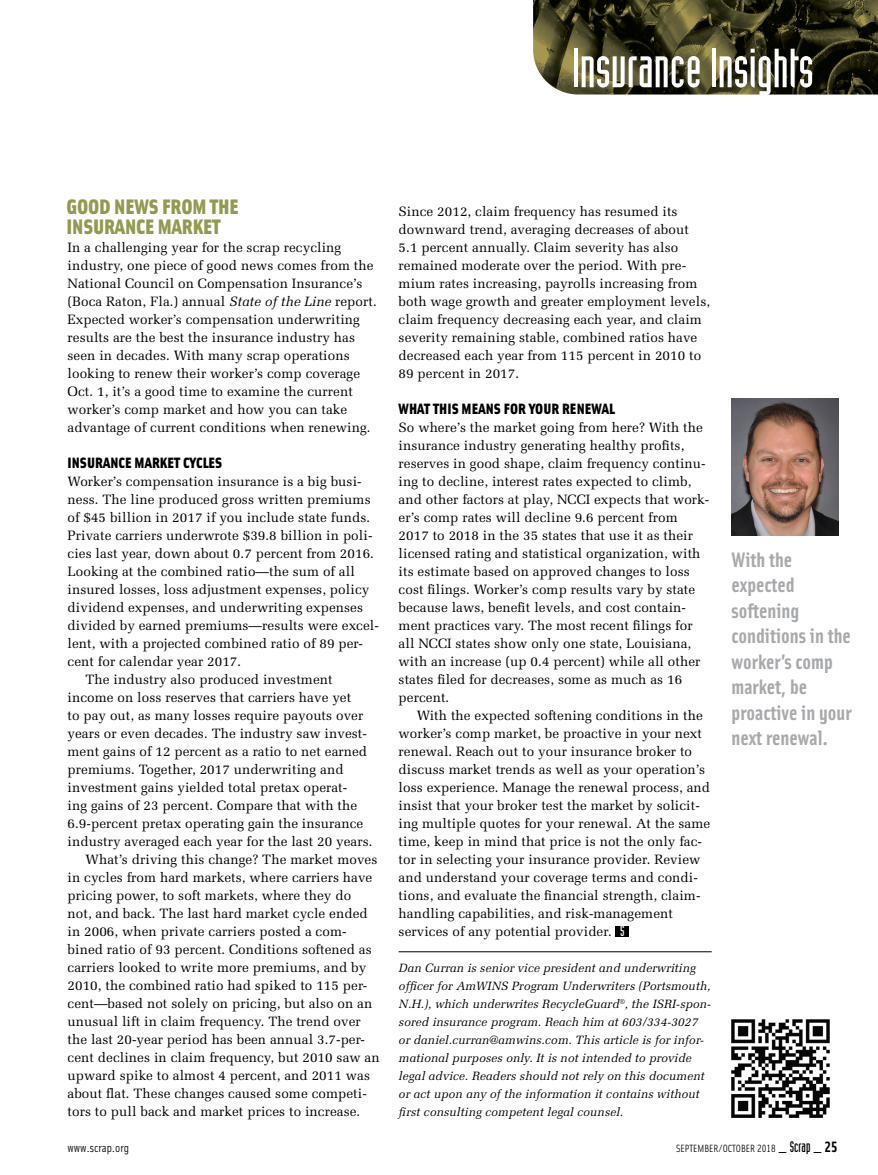
<style>
.page{position:relative;width:878px;height:1175px;background:#fff}
.page>*{position:absolute;margin:0;border:0;box-sizing:border-box;transform-origin:0 0}
.t1{font:54px "Industria Solid";color:#fff}
.t2{font:21px/25.5px "Solex Bold Lining";color:#a7a9ac}
.t3{font:21px/19.5px "Solex Black Lining";letter-spacing:-.005em;color:#939a4f}
.t4{font:15px "Solex Black Lining";letter-spacing:.005em;color:#000}
.t5{font:13.5px/18px "Melior";letter-spacing:.005em;color:#000}
.t6{font:italic 12px/18px "Melior";letter-spacing:.005em;color:#000}
.t7{font:12px "Solex Regular Lining";color:#000}
.t8{font:10.5px "Solex Regular Lining";color:#000}
.s1{font-style:italic}
.s2{font-family:"Industria Solid";font-size:15px;color:#fff}
.s3{font-size:18px}
.s4{font-family:"Industria Solid";font-size:15px}
.s5{font-family:"Solex Bold Lining";font-size:15px}
</style>
<div class="page">
<img style="left:533px;top:0;width:345px;height:94px">
<hr style="left:398px;top:951px;width:313px;height:1px;background:#000">
<div style="left:615px;top:926px;width:14px;height:10px;background:#000"></div>
<img style="left:731px;top:398px;width:108px;height:137px">
<img style="left:731px;top:1019px;width:99px;height:99px">
<h1 class="t1" style="left:571px;top:39px;width:243px">Insurance Insights</h1>
<h2 class="t3" style="left:67px;top:196px;width:174px">GOOD NEWS FROM THE<br>INSURANCE MARKET</h2>
<p class="t5" style="left:68px;top:238px;width:311px">In a challenging year for the scrap recycling industry, one piece of good news comes from the National Council on Compensation Insurance’s (Boca Raton, Fla.) annual <span class="s1">State of the Line</span> report.<br>Expected worker’s compensation underwriting results are the best the insurance industry has seen in decades. With many scrap operations looking to renew their worker’s comp coverage Oct. 1, it’s a good time to examine the current worker’s comp market and how you can take advantage of current conditions when renewing.</p>
<p class="t4" style="left:68px;top:452px;width:156px">INSURANCE MARKET CYCLES</p>
<p class="t5" style="left:68px;top:472px;width:296px">Worker’s compensation insurance is a big busi-</p>
<p class="t5" style="left:68px;top:490px;width:305px">ness. The line produced gross written premiums</p>
<p class="t5" style="left:68px;top:508px;width:304px">of $45 billion in 2017 if you include state funds.</p>
<p class="t5" style="left:68px;top:526px;width:306px">Private carriers underwrote $39.8 billion in poli-</p>
<p class="t5" style="left:68px;top:544px;width:308px">cies last year, down about 0.7 percent from 2016.</p>
<p class="t5" style="left:68px;top:562px;width:289px">Looking at the combined ratio—the sum of all</p>
<p class="t5" style="left:68px;top:580px;width:303px">insured losses, loss adjustment expenses, policy</p>
<p class="t5" style="left:68px;top:598px;width:297px">dividend expenses, and underwriting expenses</p>
<p class="t5" style="left:68px;top:616px;width:313px">divided by earned premiums—results were excel-</p>
<p class="t5" style="left:68px;top:634px;width:297px">lent, with a projected combined ratio of 89 per-</p>
<p class="t5" style="left:68px;top:652px;width:175px">cent for calendar year 2017.</p>
<p class="t5" style="left:86px;top:670px;width:248px">The industry also produced investment</p>
<p class="t5" style="left:68px;top:688px;width:285px">income on loss reserves that carriers have yet</p>
<p class="t5" style="left:68px;top:706px;width:297px">to pay out, as many losses require payouts over</p>
<p class="t5" style="left:68px;top:724px;width:301px">years or even decades. The industry saw invest-</p>
<p class="t5" style="left:68px;top:742px;width:301px">ment gains of 12 percent as a ratio to net earned</p>
<p class="t5" style="left:68px;top:760px;width:277px">premiums. Together, 2017 underwriting and</p>
<p class="t5" style="left:68px;top:778px;width:281px">investment gains yielded total pretax operat-</p>
<p class="t5" style="left:68px;top:796px;width:291px">ing gains of 23 percent. Compare that with the</p>
<p class="t5" style="left:68px;top:814px;width:297px">6.9-percent pretax operating gain the insurance</p>
<p class="t5" style="left:68px;top:832px;width:306px">industry averaged each year for the last 20 years.</p>
<p class="t5" style="left:86px;top:850px;width:293px">What’s driving this change? The market moves</p>
<p class="t5" style="left:68px;top:868px;width:306px">in cycles from hard markets, where carriers have</p>
<p class="t5" style="left:68px;top:886px;width:285px">pricing power, to soft markets, where they do</p>
<p class="t5" style="left:68px;top:904px;width:302px">not, and back. The last hard market cycle ended</p>
<p class="t5" style="left:68px;top:922px;width:280px">in 2006, when private carriers posted a com-</p>
<p class="t5" style="left:68px;top:940px;width:305px">bined ratio of 93 percent. Conditions softened as</p>
<p class="t5" style="left:68px;top:958px;width:300px">carriers looked to write more premiums, and by</p>
<p class="t5" style="left:68px;top:976px;width:301px">2010, the combined ratio had spiked to 115 per-</p>
<p class="t5" style="left:68px;top:994px;width:306px">cent—based not solely on pricing, but also on an</p>
<p class="t5" style="left:68px;top:1012px;width:295px">unusual lift in claim frequency. The trend over</p>
<p class="t5" style="left:68px;top:1030px;width:299px">the last 20-year period has been annual 3.7-per-</p>
<p class="t5" style="left:68px;top:1048px;width:313px">cent declines in claim frequency, but 2010 saw an</p>
<p class="t5" style="left:68px;top:1066px;width:304px">upward spike to almost 4 percent, and 2011 was</p>
<p class="t5" style="left:68px;top:1084px;width:301px">about flat. These changes caused some competi-</p>
<p class="t5" style="left:68px;top:1102px;width:294px">tors to pull back and market prices to increase.</p>
<p class="t5" style="left:398px;top:202px;width:313px">Since 2012, claim frequency has resumed its downward trend, averaging decreases of about 5.1 percent annually. Claim severity has also remained moderate over the period. With pre&shy;mium rates increasing, payrolls increasing from both wage growth and greater employment levels, claim frequency decreasing each year, and claim severity remaining stable, combined ratios have decreased each year from 115 percent in 2010 to 89 percent in 2017.</p>
<p class="t4" style="left:398px;top:398px;width:218px">WHAT THIS MEANS FOR YOUR RENEWAL</p>
<p class="t5" style="left:398px;top:418px;width:312px">So where’s the market going from here? With the insurance industry generating healthy profits, reserves in good shape, claim frequency continu&shy;ing to decline, interest rates expected to climb, and other factors at play, NCCI expects that work&shy;er’s comp rates will decline 9.6 percent from 2017 to 2018 in the 35 states that use it as their licensed rating and statistical organization, with its estimate based on approved changes to loss cost filings. Worker’s comp results vary by state because laws, benefit levels, and cost contain&shy;ment practices vary. The most recent filings for all NCCI states show only one state, Louisiana, with an increase (up 0.4 percent) while all other states filed for decreases, some as much as 16 percent.</p>
<p class="t5" style="left:398px;top:706px;width:313px;text-indent:18px">With the expected softening conditions in the worker’s comp market, be proactive in your next renewal. Reach out to your insurance broker to discuss market trends as well as your operation’s loss experience. Manage the renewal process, and insist that your broker test the market by solicit&shy;ing multiple quotes for your renewal. At the same time, keep in mind that price is not the only fac&shy;tor in selecting your insurance provider. Review and understand your coverage terms and condi&shy;tions, and evaluate the financial strength, claim&shy;handling capabilities, and risk-management services of any potential provider. <span class="s2">S</span></p>
<p class="t6" style="left:398px;top:959px;width:314px">Dan Curran is senior vice president and underwriting officer for AmWINS Program Underwriters (Portsmouth, N.H.), which underwrites RecycleGuard<sup>®</sup>, the ISRI-spon&shy;sored insurance program. Reach him at 603/334-3027 or daniel.curran@amwins.com. This article is for infor&shy;mational purposes only. It is not intended to provide legal advice. Readers should not rely on this document or act upon any of the information it contains without first consulting competent legal counsel.</p>
<h2 class="t2" style="left:731px;top:545px;width:121px">With the expected softening conditions in the worker’s comp market, be proactive in your next renewal.</h2>
<p class="t7" style="left:68px;top:1140px;width:63px">www.scrap.org</p>
<p class="t8" style="left:676px;top:1142px;width:163px">SEPTEMBER/OcTOBER 2018 <span class="s3">_</span> <span class="s4">Scrap</span> <span class="s3">_</span> <span class="s5">25</span></p>
</div>
